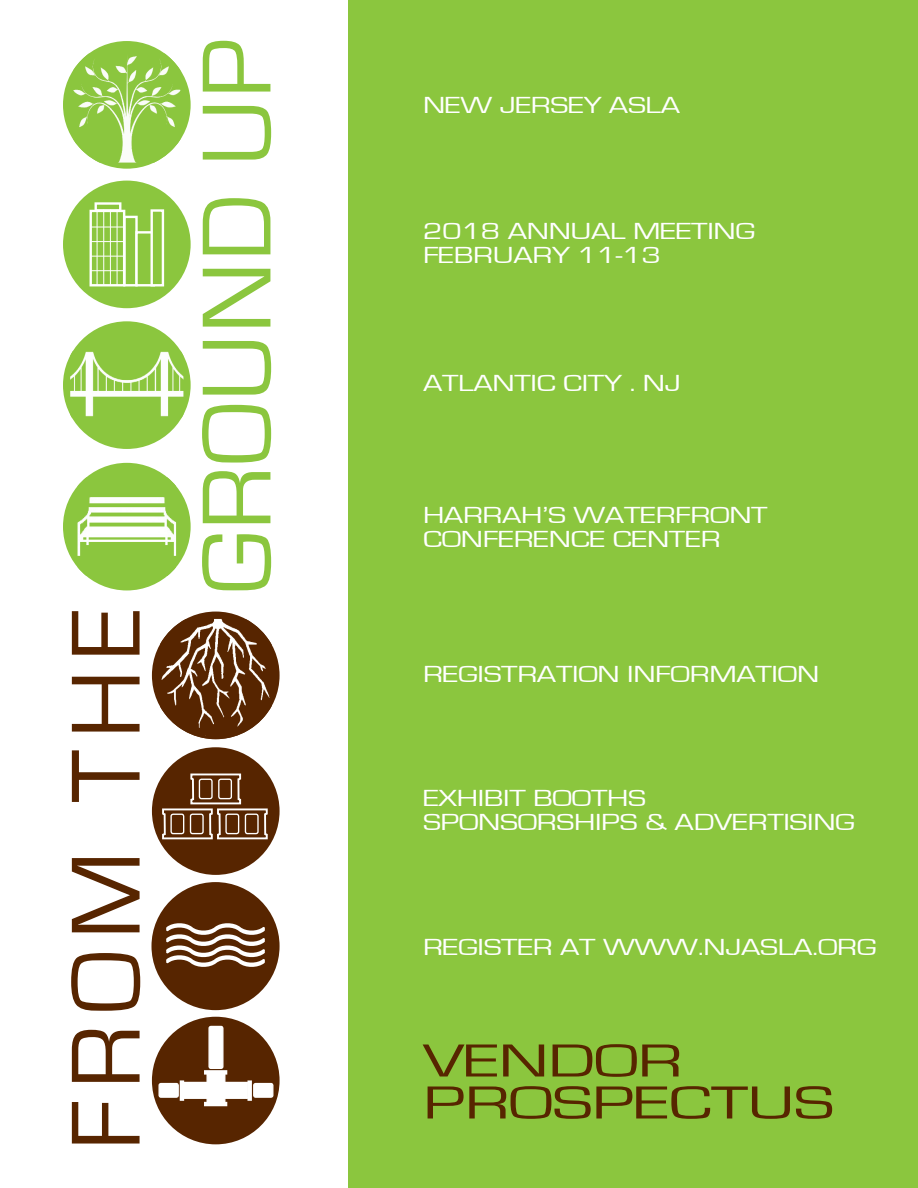
<style>
.page{position:relative;width:918px;height:1188px;background:#fff}
.page>*{position:absolute;margin:0;border:0;box-sizing:border-box;transform-origin:0 0}
.t1{font:101.55px "Eurostile";letter-spacing:.015em;color:#8bc63e}
.t2{font:101.55px "Eurostile";letter-spacing:.12em;color:#572500}
.t3{font:48px "Eurostile";letter-spacing:-.01em;color:#572500;scale:1.5 1}
.t4{font:24px "Eurostile";letter-spacing:-.01em;color:#fff;scale:1.33 1}
</style>
<div class="page">
<div style="left:348px;top:0;width:570px;height:1188px;background:#8bc63e"></div>
<div style="left:152px;top:612px;width:128px;height:127px;background:#572500;border-radius:50%"></div>
<img style="left:160px;top:619px;width:112px;height:120px">
<div style="left:152px;top:1017px;width:128px;height:127px;background:#572500;border-radius:50%"></div>
<div style="left:184px;top:1082px;width:64px;height:17px;background:#fff;border:1px solid #fff"></div>
<div style="left:159px;top:1084px;width:19px;height:13px;background:#fff;border-radius:2px"></div>
<div style="left:158px;top:1083px;width:21px;height:15px;border:1px solid #fff;border-radius:2px"></div>
<div style="left:206px;top:1074px;width:19px;height:28px;background:#fff"></div>
<div style="left:209px;top:1026px;width:14px;height:42px;background:#fff;border-radius:2px"></div>
<div style="left:208px;top:1026px;width:16px;height:43px;border:1px solid #fff;border-radius:2px"></div>
<div style="left:204px;top:1070px;width:23px;height:5px;background:#fff"></div>
<hr style="left:204px;top:1102px;width:23px;height:4px;background:#fff">
<div style="left:254px;top:1084px;width:19px;height:13px;background:#fff;border-radius:2px"></div>
<div style="left:253px;top:1083px;width:20px;height:15px;border:1px solid #fff;border-radius:2px"></div>
<hr style="left:180px;top:1080px;width:4px;height:21px;background:#fff">
<div style="left:247px;top:1080px;width:5px;height:21px;background:#fff"></div>
<div style="left:63px;top:463px;width:128px;height:127px;background:#8bc63e;border-radius:50%"></div>
<img style="left:78px;top:477px;width:98px;height:99px">
<div style="left:63px;top:41px;width:128px;height:128px;background:#8bc63e;border-radius:50%"></div>
<img style="left:73px;top:54px;width:107px;height:109px">
<div style="left:63px;top:321px;width:128px;height:128px;background:#8bc63e;border-radius:50%"></div>
<img style="left:70px;top:351px;width:113px;height:67px">
<div style="left:151px;top:882px;width:129px;height:128px;background:#572500;border-radius:50%"></div>
<svg style="left:166px;top:923px;width:99px;height:44px"></svg>
<div style="left:152px;top:747px;width:128px;height:128px;background:#572500;border-radius:50%"></div>
<svg style="left:161px;top:773px;width:108px;height:67px"></svg>
<div style="left:225px;top:814px;width:14px;height:20px;border:1px solid #fff;border-radius:2px"></div>
<div style="left:63px;top:181px;width:128px;height:127px;background:#8bc63e;border-radius:50%"></div>
<div style="left:123px;top:216px;width:15px;height:70px;background:#8bc63e;border:2px solid #fff"></div>
<div style="left:95px;top:202px;width:26px;height:10px;background:#8bc63e;border:2px solid #fff"></div>
<svg style="left:90px;top:210px;width:35px;height:76px"></svg>
<hr style="left:97px;top:210px;width:1px;height:75px;background:#fff">
<hr style="left:103px;top:210px;width:1px;height:75px;background:#fff">
<hr style="left:110px;top:210px;width:1px;height:75px;background:#fff">
<hr style="left:117px;top:210px;width:1px;height:75px;background:#fff">
<hr style="left:90px;top:227px;width:35px;height:1px;background:#fff">
<hr style="left:90px;top:241px;width:35px;height:1px;background:#fff">
<hr style="left:90px;top:256px;width:35px;height:1px;background:#fff">
<hr style="left:90px;top:270px;width:35px;height:1px;background:#fff">
<div style="left:135px;top:231px;width:20px;height:55px;background:#8bc63e;border:2px solid #fff"></div>
<div style="left:151px;top:209px;width:13px;height:77px;background:#8bc63e;border:2px solid #fff"></div>
<p class="t2" style="left:52px;top:1150px;width:544px;rotate:-90deg">FROM THE</p>
<p class="t1" style="left:182px;top:594px;width:557px;rotate:-90deg">GROUND UP</p>
<p class="t4" style="left:423px;top:93px;width:195px">NEW JERSEY ASLA</p>
<p class="t4" style="left:423px;top:219px;width:251px">2018 ANNUAL MEETING</p>
<p class="t4" style="left:423px;top:243px;width:180px">FEBRUARY 11-13</p>
<p class="t4" style="left:423px;top:370px;width:195px">ATLANTIC CITY . NJ</p>
<p class="t4" style="left:423px;top:502px;width:261px">HARRAH’S WATERFRONT</p>
<p class="t4" style="left:423px;top:526px;width:225px">CONFERENCE CENTER</p>
<p class="t4" style="left:423px;top:661px;width:299px">REGISTRATION INFORMATION</p>
<p class="t4" style="left:423px;top:786px;width:169px">EXHIBIT BOOTHS</p>
<p class="t4" style="left:423px;top:810px;width:326px">SPONSORSHIPS &amp; ADVERTISING</p>
<p class="t4" style="left:423px;top:934px;width:343px">REGISTER AT WWW.NJASLA.ORG</p>
<p class="t3" style="left:423px;top:1035px;width:175px">VENDOR</p>
<p class="t3" style="left:423px;top:1077px;width:276px">PROSPECTUS</p>
</div>
